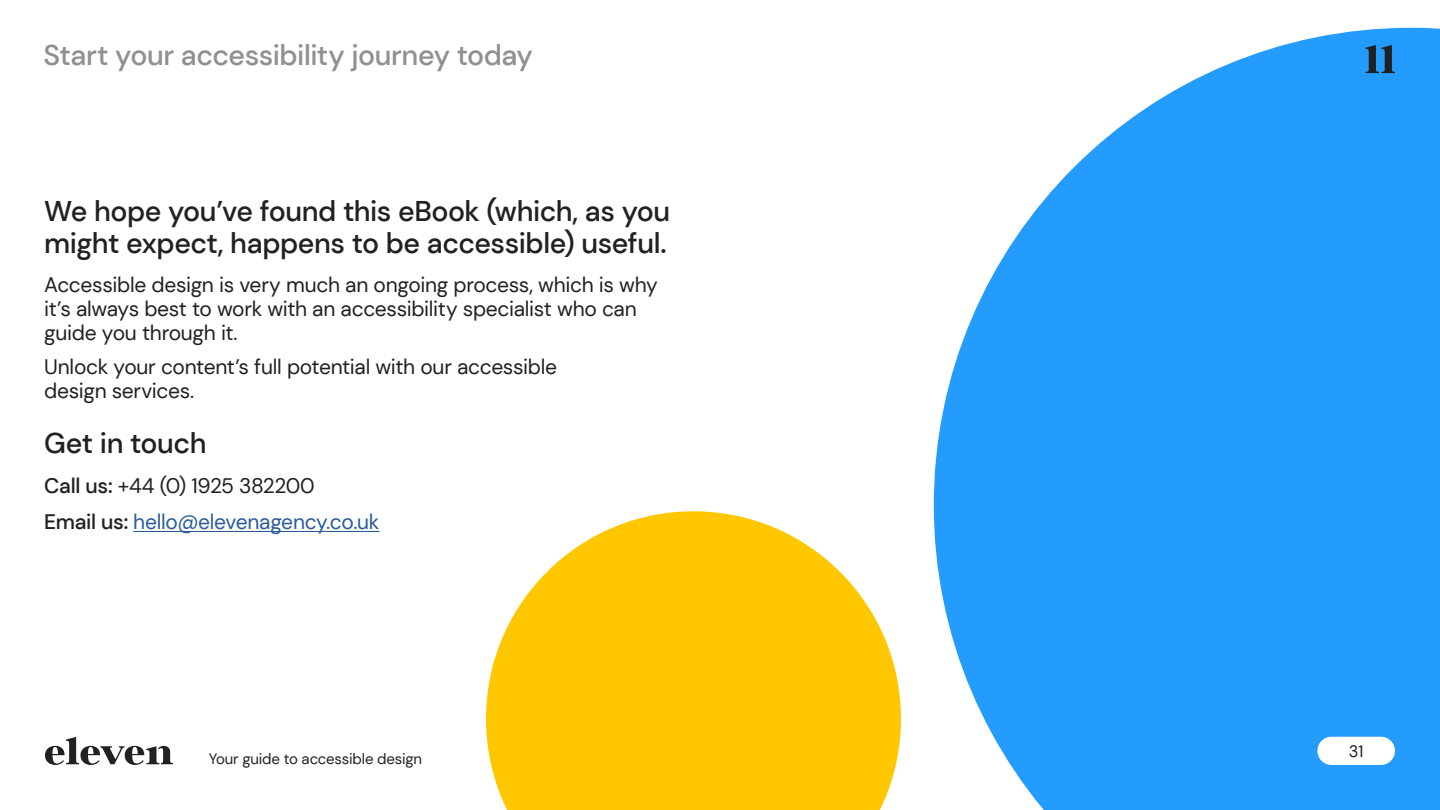
<style>
.page{position:relative;width:1440px;height:810px;background:#fff}
.page>*{position:absolute;margin:0;border:0;box-sizing:border-box;transform-origin:0 0}
.Large_intro_Text{font:500 28.5px/31.5px "DM Sans";letter-spacing:-.015em;color:#212121}
.t1{font:500 28.5px "DM Sans";letter-spacing:-.015em;color:#909090}
.Body_copy{font:21px/24px "DM Sans";letter-spacing:-.015em;color:#212121}
.Body_copy-2{font:21px "DM Sans";letter-spacing:-.01em;color:#275b9b}
.t2{font:16.5px "DM Sans";color:#212121}
.t3{font:15px "DM Sans";letter-spacing:-.015em;color:#212121}
.s1{font-weight:500}
.s2{font-weight:500;color:#212121}
</style>
<div class="page">
<hr style="left:133px;top:531px;width:247px;height:1px;background:#275b9b">
<svg style="left:934px;top:28px;width:506px;height:782px;fill:#249cfd"></svg>
<svg style="left:486px;top:511px;width:415px;height:299px;fill:#ffc700"></svg>
<svg style="left:45px;top:737px;width:128px;height:28px"></svg>
<svg style="left:1366px;top:45px;width:29px;height:28px"></svg>
<div style="left:1317px;top:737px;width:78px;height:28px;background:#fff;border-radius:14px"></div>
<h1 class="t1" style="left:43px;top:38px;width:491px">Start your accessibility journey today</h1>
<p class="Large_intro_Text" style="left:44px;top:195px;width:628px">We hope you’ve found this eBook (which, as you might expect, happens to be accessible) useful.</p>
<p class="Body_copy" style="left:44px;top:272px;width:615px">Accessible design is very much an ongoing process, which is why it’s always best to work with an accessibility specialist who can guide you through it.</p>
<p class="Body_copy" style="left:44px;top:355px;width:515px">Unlock your content’s full potential with our accessible design services.</p>
<p class="Large_intro_Text" style="left:44px;top:427px;width:164px">Get in touch</p>
<p class="Body_copy" style="left:44px;top:474px;width:272px"><span class="s1">Call us:</span> +44 (0) 1925 382200</p>
<p class="Body_copy-2" style="left:44px;top:509px;width:337px"><span class="s2">Email us:</span> hello@elevenagency.co.uk</p>
<p class="t3" style="left:209px;top:750px;width:215px">Your guide to accessible design</p>
<p class="t2" style="left:1349px;top:741px;width:16px">31</p>
</div>
